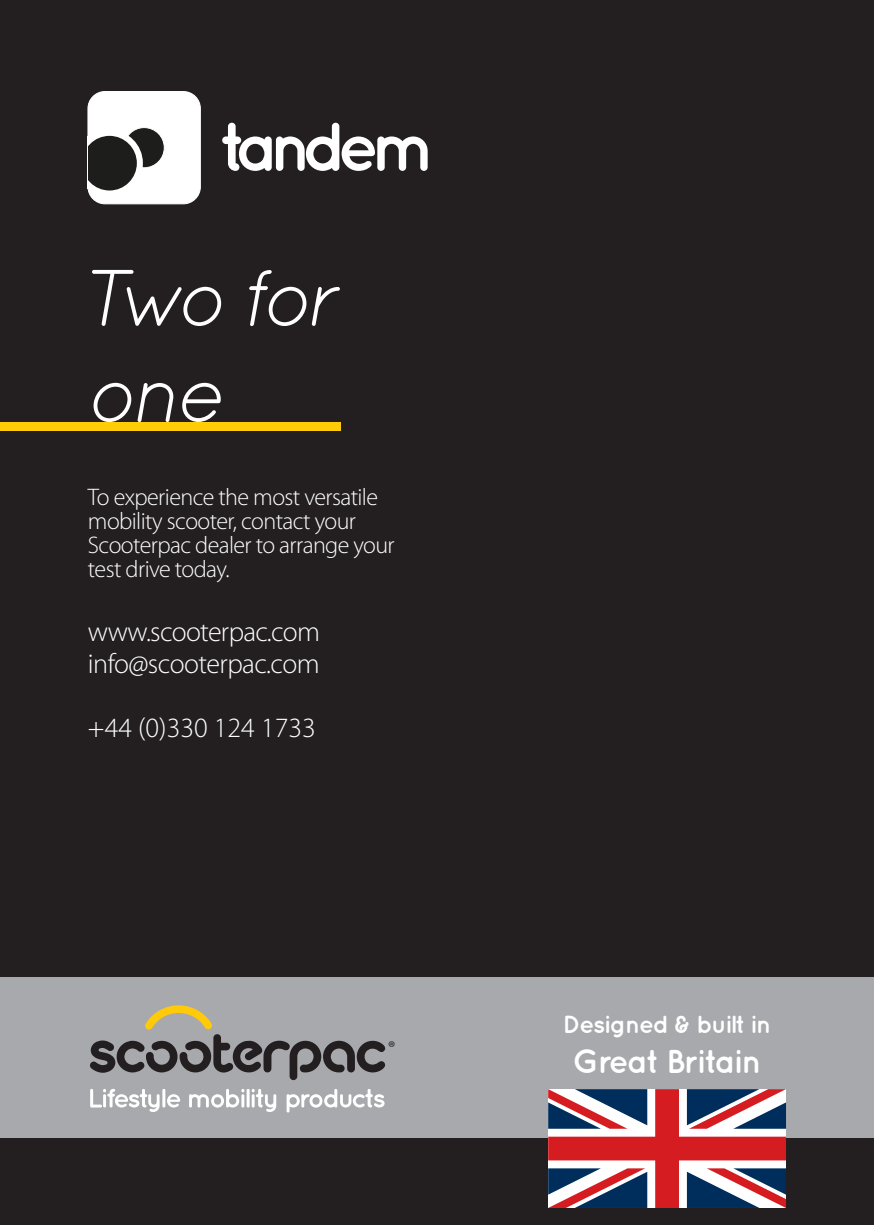
<style>
.page{position:relative;width:874px;height:1225px;background:#fff}
.page>*{position:absolute;margin:0;border:0;box-sizing:border-box;transform-origin:0 0}
.t1{font:italic 80px/96px "Quicksand";letter-spacing:-.115em;color:#fff}
.t2{font:700 68.8px "Quicksand";letter-spacing:-.14em;color:#fff}
.t3{font:700 33px "Quicksand";letter-spacing:-.05em;color:#fff}
.t4{font:300 28px "Myriad Pro";letter-spacing:-.02em;color:#fff}
.t5{font:300 28px "Myriad Pro";color:#fff}
.t6{font:700 24.8px "Quicksand";letter-spacing:-.05em;color:#fff}
.t7{font:300 24px/24px "Myriad Pro";letter-spacing:-.025em;color:#fff}
.t8{font:17.2px "Myriad Pro";color:#231f20}
</style>
<div class="page">
<div style="left:0;top:0;width:873px;height:1225px;background:#231f20"></div>
<div style="left:0;top:977px;width:873px;height:160px;background:#a8a9ad"></div>
<svg style="left:90px;top:1089px;width:294px;height:23px"></svg>
<svg style="left:90px;top:1005px;width:295px;height:75px"></svg>
<svg style="left:548px;top:1089px;width:237px;height:119px"></svg>
<div style="left:0;top:422px;width:340px;height:8px;background:#fecd08"></div>
<div style="left:88px;top:91px;width:112px;height:113px;background:#fff;border-radius:17px"></div>
<div style="left:88px;top:91px;width:112px;height:113px;border:1px solid #fff;border-radius:17px"></div>
<div style="left:124px;top:128px;width:40px;height:40px;background:#1d1d1b;border-radius:50%"></div>
<div style="left:124px;top:127px;width:40px;height:41px;border:1px solid #fff;border-radius:50%"></div>
<svg style="left:88px;top:130px;width:55px;height:66px"></svg>
<hr style="left:88px;top:136px;width:1px;height:53px;background:#fff">
<p class="t2" style="left:219px;top:105px;width:218px">tandem</p>
<p class="t1" style="left:88px;top:249px;width:253px">Two for one</p>
<p class="t7" style="left:88px;top:485px;width:308px">To experience the most versatile mobility scooter, contact your<br>Scooterpac dealer to arrange your</p>
<p class="t7" style="left:88px;top:557px;width:143px">test drive today.</p>
<p class="t4" style="left:88px;top:614px;width:233px">www.scooterpac.com</p>
<p class="t4" style="left:88px;top:646px;width:233px">info@scooterpac.com</p>
<p class="t5" style="left:88px;top:710px;width:229px">+44 (0)330 124 1733</p>
<p class="t8" style="left:388px;top:1036px;width:9px">®</p>
<p class="t6" style="left:562px;top:1009px;width:210px">Designed &amp; built in</p>
<p class="t3" style="left:572px;top:1041px;width:191px">Great Britain</p>
</div>
